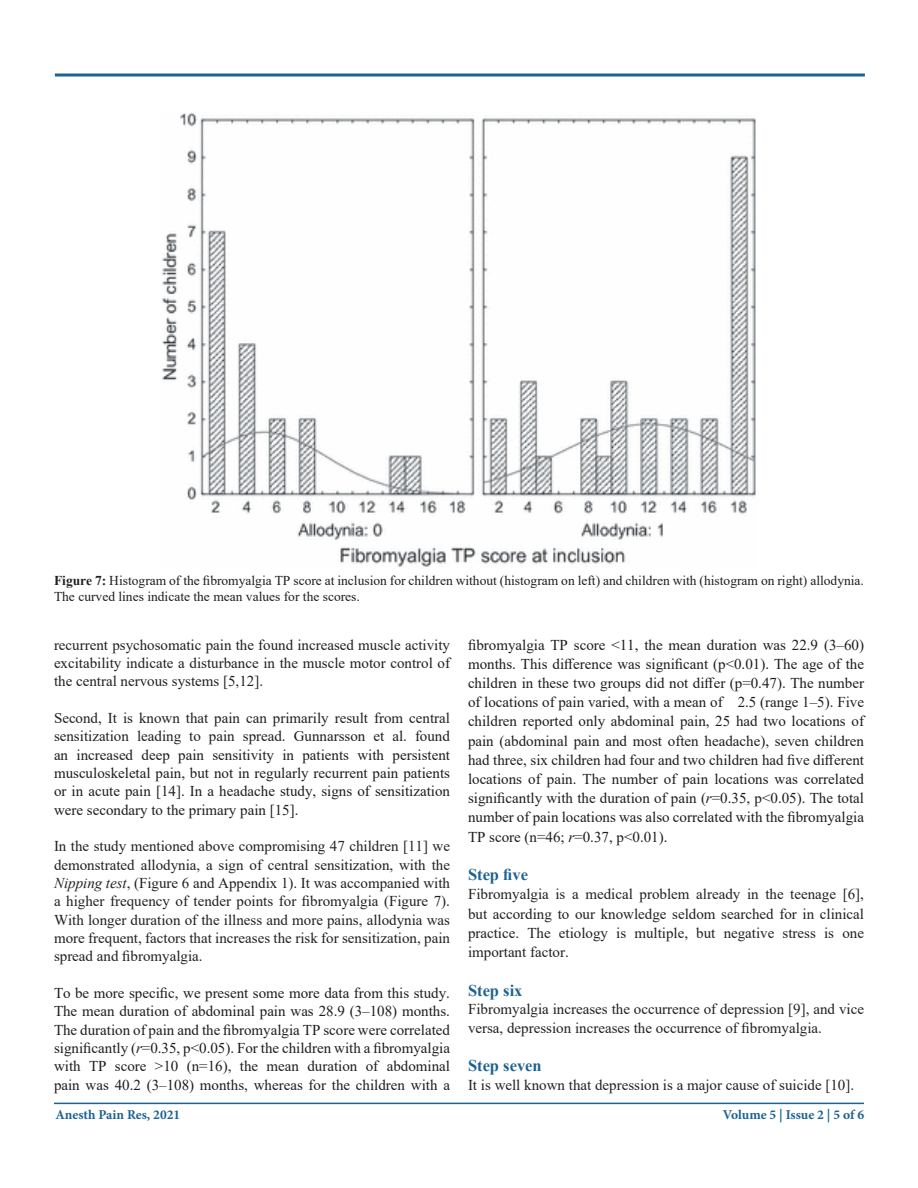
<style>
.page{position:relative;width:918px;height:1188px;background:#fff}
.page>*{position:absolute;margin:0;border:0;box-sizing:border-box;transform-origin:0 0}
.Heading{font:700 16.5px "Times New Roman";color:#1c6292}
.Normal__Web{font:15px/18.3px "Times New Roman";color:#1c1d1e;text-align:justify}
.t1{font:15px/18.3px "Times New Roman";color:#231f20;text-align:justify}
.t2{font:13.5px/16.2px "Times New Roman";color:#1c1d1e}
.t3{font:700 13.5px "Minion Pro";color:#1c6292}
.s1{font-weight:700;color:#231f20}
.s2{font-weight:700}
.s3{color:#231f20}
.s4{color:#212121}
.s5{font-style:italic}
</style>
<div class="page">
<hr style="left:54px;top:1103px;width:810px;height:1px;background:#1c6292">
<svg style="left:54px;top:73px;width:811px;height:4px;background:#5489ad"></svg>
<img style="left:162px;top:112px;width:594px;height:455px">
<p class="t2" style="left:54px;top:572px;width:812px"><span class="s1">Figure</span> <span class="s2">7:</span> Histogram of the fibromyalgia TP score at inclusion for children without (histogram on left) and children with (histogram on right) allodynia.<br>The curved lines indicate the mean values for the scores.</p>
<p class="t1" style="left:54px;top:635px;width:398px">recurrent psychosomatic pain the found increased muscle activity excitability indicate a disturbance in the muscle motor control of the central nervous systems [5,12].</p>
<p class="Normal__Web" style="left:54px;top:708px;width:398px"><span class="s3">Second, It is known that pain can primarily result from central sensitization leading to pain spread.</span> Gunnarsson et al. found an increased deep pain sensitivity in patients with persistent musculoskeletal pain, but not in regularly recurrent pain patients or in acute pain [14]. In a headache study, signs of sensitization were secondary to the primary pain [15].</p>
<p class="t1" style="left:54px;top:837px;width:398px">In the study mentioned above <span class="s4">compromising 47 children [11]</span> we demonstrated allodynia, a sign of central sensitization, with the <span class="s5">Nipping test</span>, (Figure 6 and Appendix 1). It was accompanied with a higher frequency of tender points for fibromyalgia (Figure 7).<br>With longer duration of the illness and more pains, allodynia was more frequent, factors that increases the risk for sensitization, pain spread and fibromyalgia.</p>
<p class="Normal__Web" style="left:54px;top:983px;width:398px">To be more specific, we present some more data from this study.<br>The mean duration of abdominal pain was 28.9 (3–108) months.<br>The duration of pain and the fibromyalgia TP score were correlated significantly (<span class="s5">r</span>=0.35, p&lt;0.05). For the children with a fibromyalgia with TP score &gt;10 (n=16), the mean duration of abdominal pain was 40.2 (3–108) months, whereas for the children with a</p>
<p class="Normal__Web" style="left:468px;top:634px;width:398px;line-height:19.2px">fibromyalgia TP score &lt;11, the mean duration was 22.9 (3–60) months. This difference was significant (p&lt;0.01). The age of the children in these two groups did not differ (p=0.47). The number of locations of pain varied, with a mean of 2.5 (range 1–5). Five children reported only abdominal pain, 25 had two locations of pain (abdominal pain and most often headache), seven children had three, six children had four and two children had five different locations of pain. The number of pain locations was correlated significantly with the duration of pain (<span class="s5">r</span>=0.35, p&lt;0.05). The total number of pain locations was also correlated with the fibromyalgia TP score (n=46; <span class="s5">r</span>=0.37, p&lt;0.01).</p>
<p class="Heading" style="left:468px;top:863px;width:62px">Step five</p>
<p class="t1" style="left:468px;top:884px;width:398px;line-height:19.2px">Fibromyalgia is a medical problem already in the teenage [6], but according to our knowledge seldom searched for in clinical practice. The etiology is multiple, but negative stress is one important factor.</p>
<p class="Heading" style="left:468px;top:978px;width:56px">Step six</p>
<p class="t1" style="left:468px;top:999px;width:398px">Fibromyalgia increases the occurrence of depression [9], and vice versa, depression increases the occurrence of fibromyalgia.</p>
<p class="Heading" style="left:468px;top:1054px;width:75px">Step seven</p>
<p class="t1" style="left:468px;top:1075px;width:388px">It is well known that depression is a major cause of suicide [10].</p>
<p class="t3" style="left:55px;top:1105px;width:126px">Anesth Pain Res, 2021</p>
<p class="t3" style="left:723px;top:1106px;width:143px">Volume 5 | Issue 2 | 5 of 6</p>
</div>
